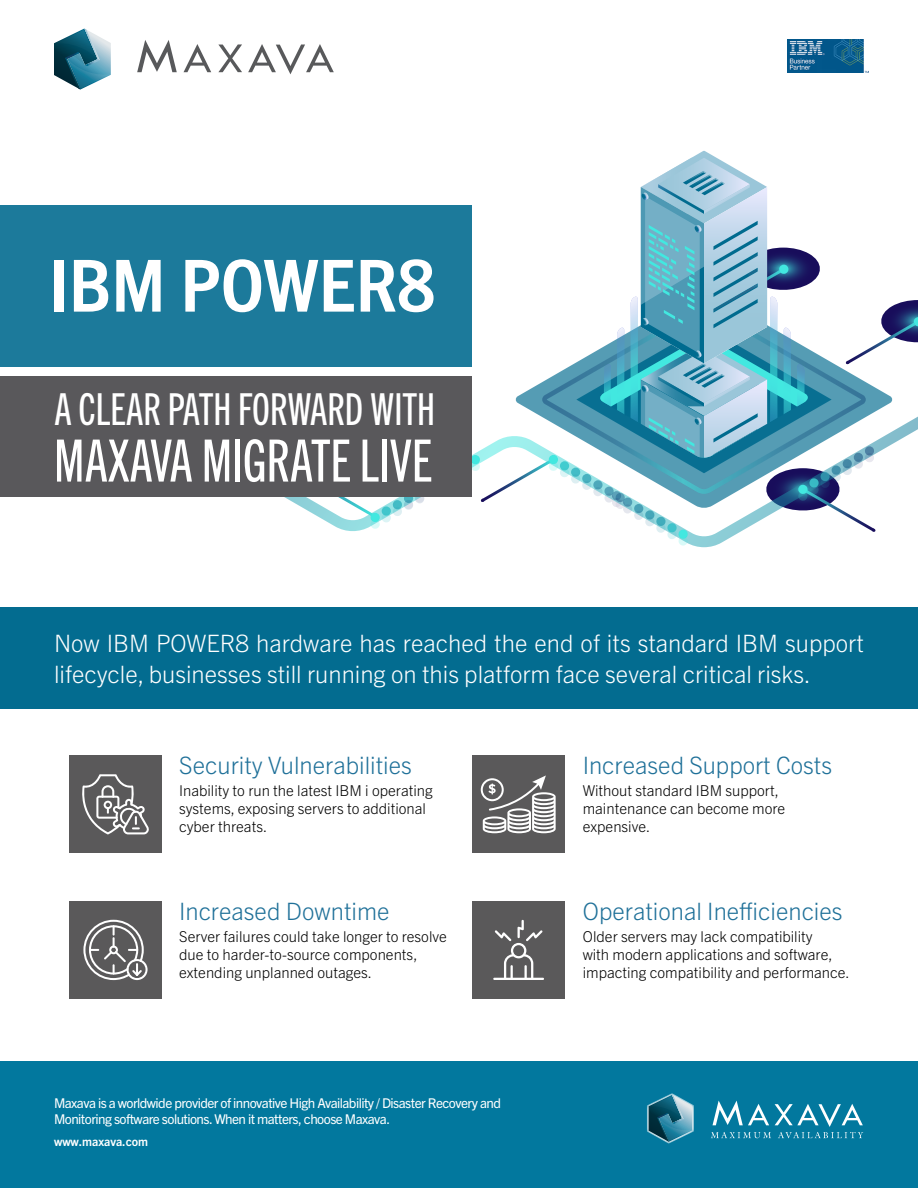
<style>
.page{position:relative;width:918px;height:1188px;background:#fff}
.page>*{position:absolute;margin:0;border:0;box-sizing:border-box;transform-origin:0 0}
.t1{font:700 condensed 72px "Trade Gothic Next LT Pro";color:#fff;scale:1.1 1}
.t2{font:58.5px "Trade Gothic Next LT Pro Cm";color:#fff}
.t3{font:44.25px "Trade Gothic Next LT Pro Cm";color:#fff}
.t4{font:300 24px/31.5px "Trade Gothic Next LT Pro";color:#fff}
.t5{font:300 24px "Trade Gothic Next LT Pro";color:#207199}
.t6{font:300 15px/18px "Trade Gothic Next LT Pro";color:#000101}
.t7{font:13.5px/16.5px "Trade Gothic Next LT Pro";letter-spacing:-.04em;color:#fff}
.t8{font:700 12px "Trade Gothic Next LT Pro";color:#fff}
</style>
<div class="page">
<svg style="left:137px;top:40px;width:40px;height:32px"></svg>
<svg style="left:218px;top:44px;width:24px;height:28px"></svg>
<svg style="left:248px;top:44px;width:86px;height:30px"></svg>
<svg style="left:184px;top:44px;width:27px;height:28px"></svg>
<svg style="left:54px;top:28px;width:57px;height:62px"></svg>
<div style="left:0;top:608px;width:918px;height:101px;background:#036c90"></div>
<div style="left:0;top:1062px;width:918px;height:126px;background:#02789e"></div>
<svg style="left:711px;top:1101px;width:152px;height:37px"></svg>
<svg style="left:647px;top:1093px;width:47px;height:51px"></svg>
<div style="left:69px;top:755px;width:93px;height:98px;background:#5a595a"></div>
<div style="left:69px;top:901px;width:93px;height:98px;background:#5a595a"></div>
<div style="left:473px;top:901px;width:92px;height:98px;background:#5a595a"></div>
<div style="left:472px;top:755px;width:93px;height:98px;background:#5a595a"></div>
<svg style="left:82px;top:774px;width:67px;height:60px"></svg>
<svg style="left:481px;top:775px;width:75px;height:58px"></svg>
<svg style="left:83px;top:920px;width:65px;height:60px"></svg>
<svg style="left:493px;top:920px;width:51px;height:60px"></svg>
<img style="left:788px;top:39px;width:80px;height:33px">
<svg style="left:214px;top:151px;width:704px;height:395px"></svg>
<div style="left:0;top:206px;width:472px;height:162px;background:#1c7a9b"></div>
<div style="left:0;top:377px;width:472px;height:120px;background:#59585b"></div>
<h1 class="t1" style="left:50px;top:236px;width:352px">IBM POWER8</h1>
<h3 class="t3" style="left:54px;top:379px;width:383px">A CLEAR PATH FORWARD WITH</h3>
<h2 class="t2" style="left:54px;top:421px;width:380px">MAXAVA MIGRATE LIVE</h2>
<h3 class="t4" style="left:54px;top:626px;width:811px">Now IBM POWER8 hardware has reached the end of its standard IBM support lifecycle, businesses still running on this platform face several critical risks.</h3>
<h3 class="t5" style="left:179px;top:749px;width:234px">Security Vulnerabilities</h3>
<p class="t6" style="left:179px;top:781px;width:255px">Inability to run the latest IBM i operating systems, exposing servers to additional cyber threats.</p>
<h3 class="t5" style="left:179px;top:894px;width:212px">Increased Downtime</h3>
<p class="t6" style="left:179px;top:926px;width:269px">Server failures could take longer to resolve due to harder-to-source components, extending unplanned outages.</p>
<p class="t7" style="left:54px;top:1094px;width:449px">Maxava is a worldwide provider of innovative High Availability / Disaster Recovery and<br>Monitoring software solutions. When it matters, choose Maxava.</p>
<p class="t8" style="left:54px;top:1134px;width:96px">www.maxava.com</p>
<h3 class="t5" style="left:583px;top:749px;width:251px">Increased Support Costs</h3>
<p class="t6" style="left:583px;top:781px;width:204px">Without standard IBM support, maintenance can become more expensive.</p>
<h3 class="t5" style="left:583px;top:894px;width:261px">Operational Inefficiencies</h3>
<p class="t6" style="left:583px;top:926px;width:269px">Older servers may lack compatibility<br>with modern applications and software, impacting compatibility and performance.</p>
</div>
